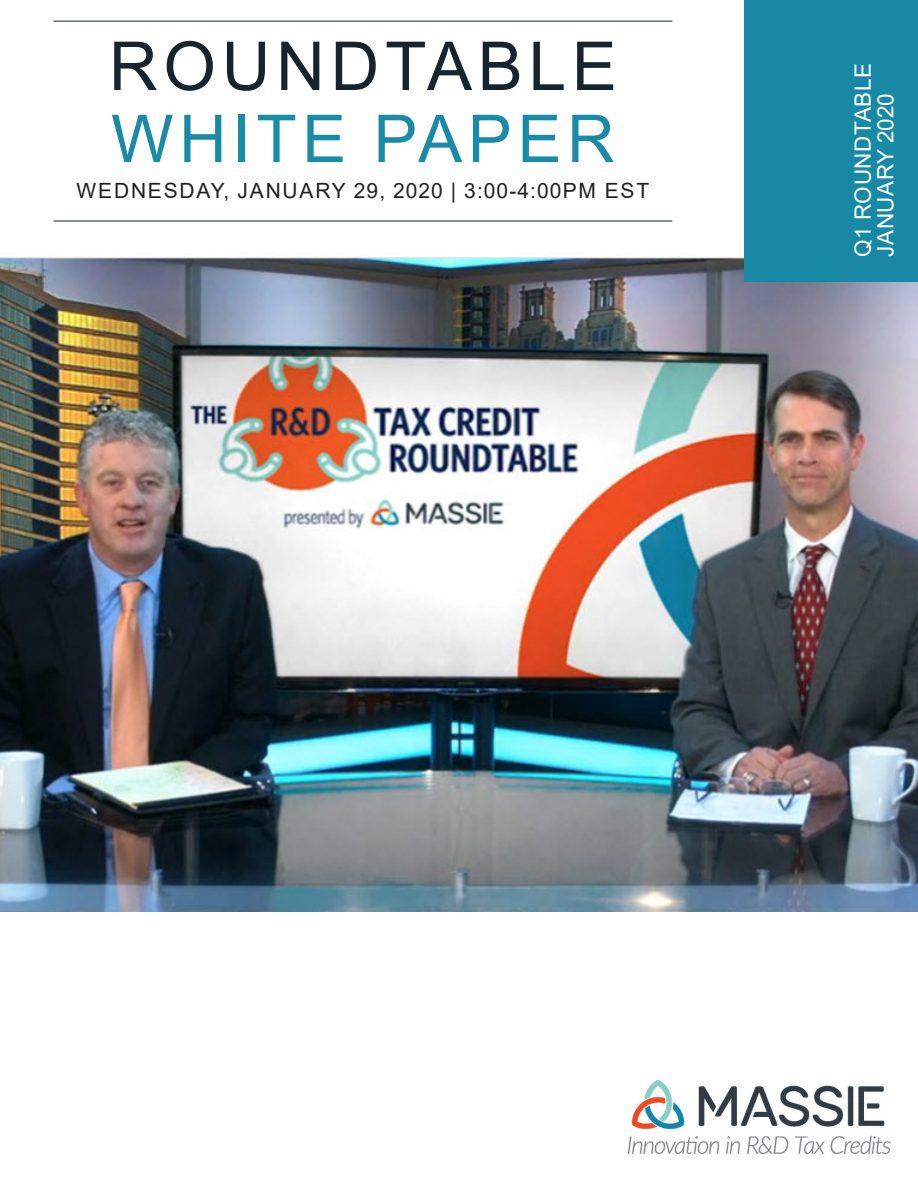
<style>
.page{position:relative;width:918px;height:1188px;background:#fff}
.page>*{position:absolute;margin:0;border:0;box-sizing:border-box;transform-origin:0 0}
.Large_Title{font:67.5px "Arial";letter-spacing:.085em;color:#16242e}
.Large_Title-2{font:66px "Arial";letter-spacing:.085em;color:#1a8ba6}
.Title_-_Align_Left{font:22.5px "Arial";letter-spacing:.025em;color:#fff}
.Large_Title-3{font:21px "Arial";letter-spacing:.085em;color:#231f20}
</style>
<div class="page">
<img style="left:0;top:246px;width:918px;height:666px">
<img style="left:628px;top:1080px;width:263px;height:73px">
<hr style="left:54px;top:21px;width:618px;height:1px;background:#16242e">
<hr style="left:54px;top:221px;width:618px;height:1px;background:#16242e">
<div style="left:745px;top:0;width:173px;height:282px;background:#1789a5"></div>
<p class="Large_Title" style="left:109px;top:20px;width:509px">ROUNDTABLE</p>
<p class="Large_Title-2" style="left:111px;top:93px;width:505px">WHITE PAPER</p>
<p class="Large_Title-3" style="left:77px;top:176px;width:574px">WEDNESDAY, JANUARY 29, 2020 | 3:00-4:00PM EST</p>
<p class="Title_-_Align_Left" style="left:848px;top:257px;width:195px;rotate:-90deg">Q1 ROUNDTABLE</p>
<p class="Title_-_Align_Left" style="left:870px;top:257px;width:165px;rotate:-90deg">JANUARY 2020</p>
</div>
